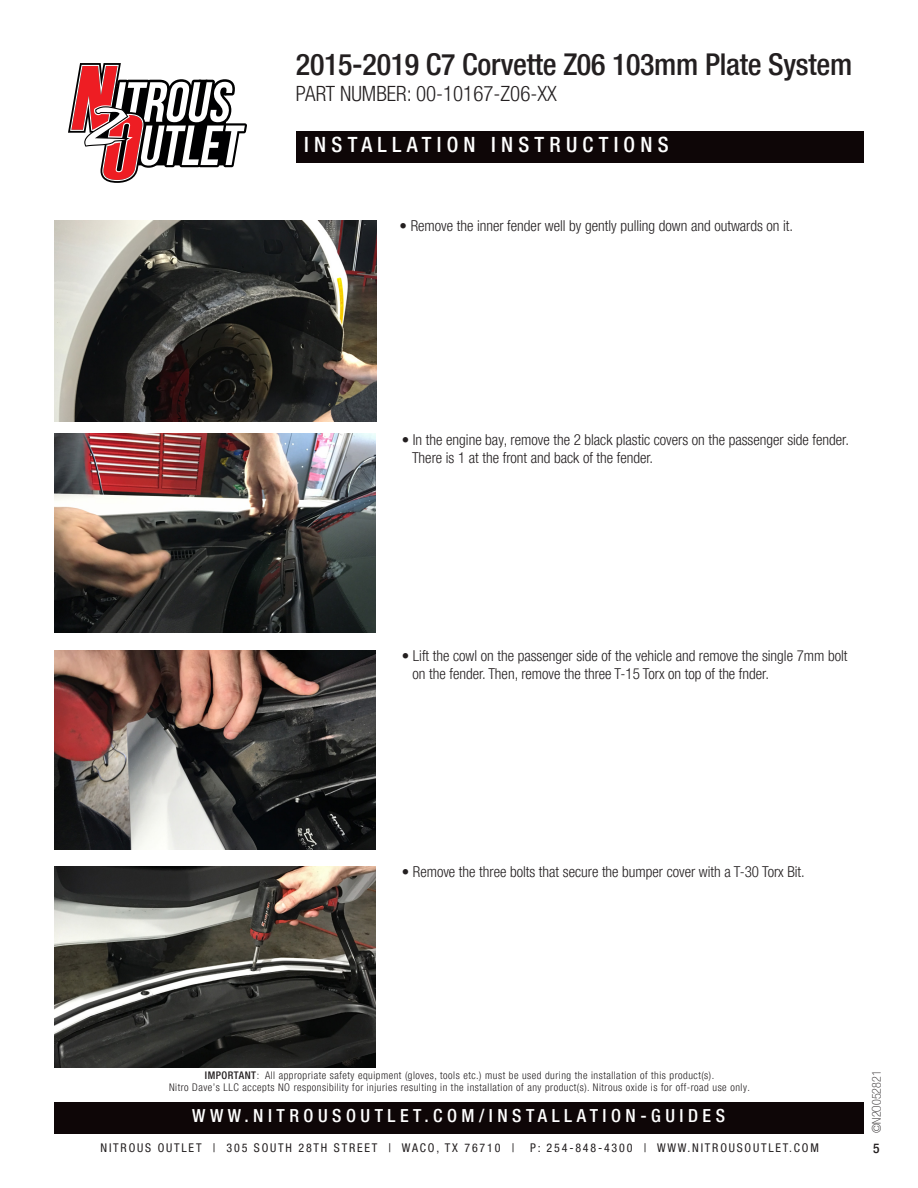
<style>
.page{position:relative;width:918px;height:1188px;background:#fff}
.page>*{position:absolute;margin:0;border:0;box-sizing:border-box;transform-origin:0 0}
.t1{font:500 condensed 30px "Helvetica Neue LT Pro";letter-spacing:-.01em;color:#231f20}
.t2{font:300 condensed 21px "Helvetica Neue LT Pro";color:#231f20}
.t3{font:500 condensed 21px "Helvetica Neue LT Pro";letter-spacing:.25em;color:#fff}
.t4{font:500 condensed 18px "Helvetica Neue LT Pro";letter-spacing:.25em;color:#fff}
.t5{font:300 condensed 15px/18px "Helvetica Neue LT Pro";color:#231f20}
.t6{font:500 condensed 13.5px "Helvetica Neue LT Pro";color:#231f20}
.t7{font:condensed 12px "Helvetica Neue LT Pro";letter-spacing:.15em;color:#231f20}
.t8{font:100 condensed 12px "Helvetica Neue LT Pro";color:#231f20}
.t9{font:300 condensed 10.5px/12px "Helvetica Neue LT Pro";letter-spacing:.05em;color:#231f20;text-align:center}
.s1{font-weight:500}
</style>
<div class="page">
<svg style="left:68px;top:63px;width:179px;height:120px"></svg>
<div style="left:297px;top:131px;width:567px;height:31px;background:#0e0607"></div>
<div style="left:54px;top:1102px;width:810px;height:31px;background:#0e0607"></div>
<img style="left:54px;top:434px;width:322px;height:198px">
<img style="left:54px;top:651px;width:322px;height:198px">
<img style="left:54px;top:867px;width:321px;height:200px">
<img style="left:54px;top:220px;width:322px;height:201px">
<h1 class="t1" style="left:296px;top:47px;width:558px">2015-2019 C7 Corvette Z06 103mm Plate System</h1>
<h2 class="t2" style="left:296px;top:81px;width:262px">PART NUMBER: 00-10167-Z06-XX</h2>
<h2 class="t3" style="left:304px;top:132px;width:366px">INSTALLATION INSTRUCTIONS</h2>
<p class="t5" style="left:400px;top:217px;width:395px">• Remove the inner fender well by gently pulling down and outwards on it.</p>
<p class="t5" style="left:412px;top:430px;width:438px;text-indent:-10px">• In the engine bay, remove the 2 black plastic covers on the passenger side fender.<br>There is 1 at the front and back of the fender.</p>
<p class="t5" style="left:413px;top:646px;width:436px;text-indent:-11px">• Lift the cowl on the passenger side of the vehicle and remove the single 7mm bolt on the fender. Then, remove the three T-15 Torx on top of the fnder.</p>
<p class="t5" style="left:402px;top:862px;width:405px">• Remove the three bolts that secure the bumper cover with a T-30 Torx Bit.</p>
<p class="t9" style="left:169px;top:1069px;width:582px"><span class="s1">IMPORTANT</span>: All appropriate safety equipment (gloves, tools etc.) must be used during the installation of this product(s).<br>Nitro Dave’s LLC accepts NO responsibility for injuries resulting in the installation of any product(s). Nitrous oxide is for off-road use only.</p>
<p class="t4" style="left:192px;top:1105px;width:534px">WWW.NITROUSOUTLET.COM/INSTALLATION-GUIDES</p>
<p class="t7" style="left:101px;top:1140px;width:415px">NITROUS OUTLET | 305 SOUTH 28TH STREET | WACO, TX 76710 |</p>
<p class="t7" style="left:530px;top:1140px;width:290px">P: 254-848-4300 | WWW.NITROUSOUTLET.COM</p>
<p class="t8" style="left:870px;top:1133px;width:64px;rotate:-90deg">©N2O052821</p>
<p class="t6" style="left:873px;top:1140px;width:8px">5</p>
</div>
